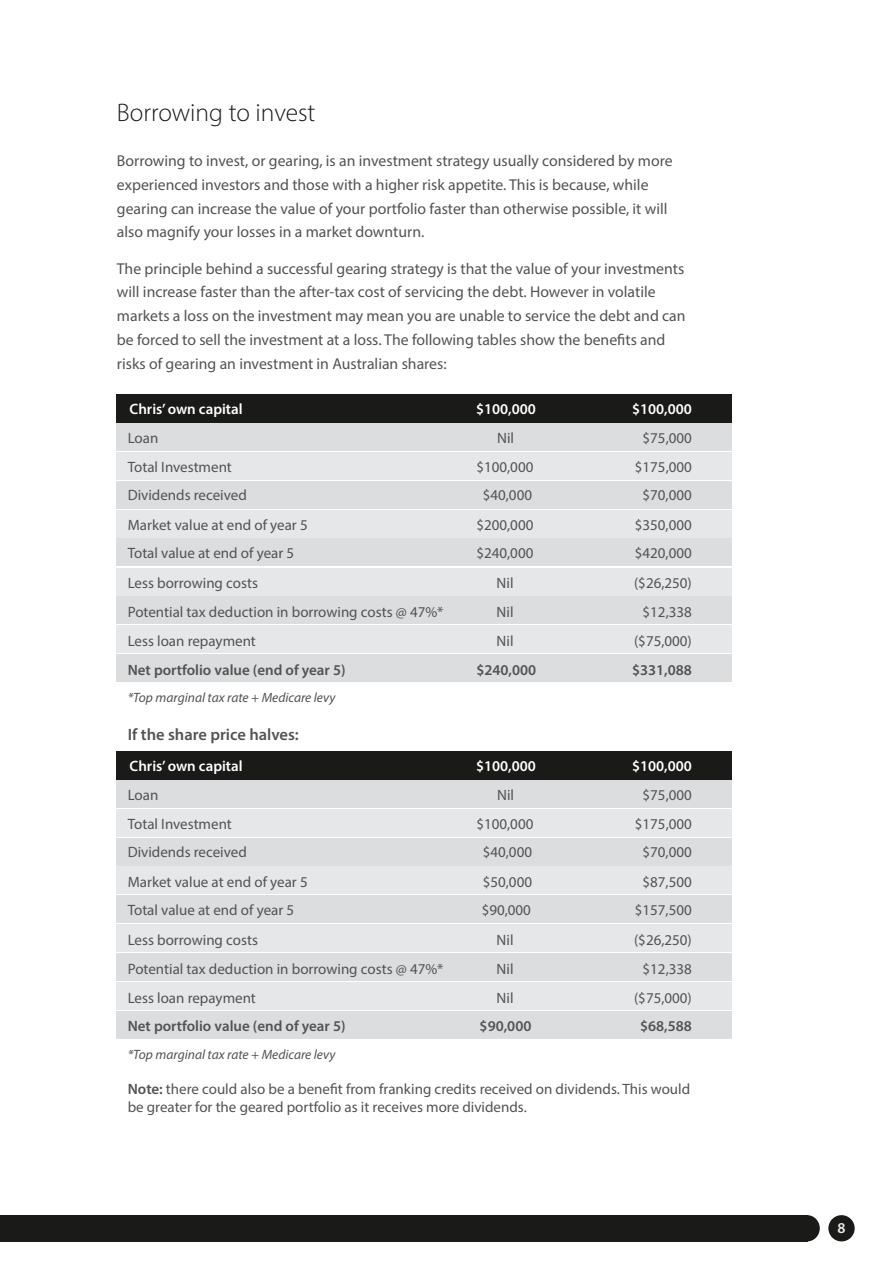
<style>
.page{position:relative;width:893px;height:1263px;background:#fff}
.page>*{position:absolute;margin:0;border:0;box-sizing:border-box;transform-origin:0 0}
.t1{font:300 25.5px "Myriad Pro";color:#1a1a18}
.t2{font:600 16.5px "Myriad Pro";color:#535353}
.t3{font:15.75px/23.7px "Myriad Pro";color:#535353}
.t4{font:15px/18px "Myriad Pro";color:#535353}
.t5{font:600 15px "Myriad Pro";color:#535353}
.t6{font:600 15px "Myriad Pro";color:#fff}
.t7{font:600 15px "Myriad Pro";color:#ebebec}
.t8{font:italic 13.5px "Myriad Pro";color:#535353}
.s1{font-weight:600}
</style>
<div class="page">
<div style="left:0;top:1215px;width:807px;height:26px;background:#1a1a18"></div>
<div style="left:794px;top:1215px;width:26px;height:26px;background:#1a1a18;border-radius:50%"></div>
<div style="left:828px;top:1215px;width:27px;height:26px;background:#1a1a18;border-radius:50%"></div>
<div style="left:116px;top:394px;width:615px;height:28px;background:#1a1a18"></div>
<div style="left:116px;top:751px;width:615px;height:28px;background:#1a1a18"></div>
<div style="left:116px;top:423px;width:615px;height:28px;background:#dcdddf"></div>
<div style="left:116px;top:780px;width:615px;height:27px;background:#dcdddf"></div>
<div style="left:116px;top:597px;width:615px;height:27px;background:#dcdddf"></div>
<div style="left:116px;top:954px;width:615px;height:27px;background:#dcdddf"></div>
<div style="left:116px;top:452px;width:615px;height:28px;background:#e6e7e9"></div>
<div style="left:116px;top:809px;width:615px;height:27px;background:#e6e7e9"></div>
<div style="left:116px;top:626px;width:615px;height:27px;background:#e6e7e9"></div>
<div style="left:116px;top:982px;width:615px;height:28px;background:#e6e7e9"></div>
<div style="left:116px;top:481px;width:615px;height:27px;background:#dcdddf"></div>
<div style="left:116px;top:838px;width:615px;height:27px;background:#dcdddf"></div>
<div style="left:116px;top:654px;width:615px;height:28px;background:#dcdddf"></div>
<div style="left:116px;top:1011px;width:615px;height:27px;background:#dcdddf"></div>
<div style="left:116px;top:510px;width:615px;height:27px;background:#e6e7e9"></div>
<div style="left:116px;top:867px;width:615px;height:27px;background:#e6e7e9"></div>
<div style="left:116px;top:539px;width:615px;height:27px;background:#dcdddf"></div>
<div style="left:116px;top:895px;width:615px;height:28px;background:#dcdddf"></div>
<div style="left:116px;top:568px;width:615px;height:27px;background:#e6e7e9"></div>
<div style="left:116px;top:925px;width:615px;height:27px;background:#e6e7e9"></div>
<h1 class="t1" style="left:117px;top:97px;width:200px">Borrowing to invest</h1>
<p class="t3" style="left:117px;top:149px;width:557px">Borrowing to invest, or gearing, is an investment strategy usually considered by more experienced investors and those with a higher risk appetite. This is because, while gearing can increase the value of your portfolio faster than otherwise possible, it will also magnify your losses in a market downturn.</p>
<p class="t3" style="left:117px;top:256px;width:570px">The principle behind a successful gearing strategy is that the value of your investments will increase faster than the after-tax cost of servicing the debt. However in volatile markets a loss on the investment may mean you are unable to service the debt and can be forced to sell the investment at a loss. The following tables show the benefits and risks of gearing an investment in Australian shares:</p>
<p class="t6" style="left:476px;top:400px;width:61px">$100,000</p>
<p class="t6" style="left:632px;top:400px;width:61px">$100,000</p>
<p class="t6" style="left:130px;top:399px;width:115px">Chris’ own capital</p>
<p class="t4" style="left:128px;top:429px;width:32px">Loan</p>
<p class="t4" style="left:497px;top:429px;width:19px">Nil</p>
<p class="t4" style="left:643px;top:429px;width:51px">$75,000</p>
<p class="t4" style="left:128px;top:458px;width:106px">Total Investment</p>
<p class="t4" style="left:476px;top:458px;width:58px">$100,000</p>
<p class="t4" style="left:635px;top:458px;width:58px">$175,000</p>
<p class="t4" style="left:128px;top:486px;width:121px">Dividends received</p>
<p class="t4" style="left:483px;top:486px;width:51px">$40,000</p>
<p class="t4" style="left:643px;top:486px;width:51px">$70,000</p>
<p class="t4" style="left:128px;top:516px;width:181px">Market value at end of year 5</p>
<p class="t4" style="left:476px;top:516px;width:58px">$200,000</p>
<p class="t4" style="left:635px;top:516px;width:58px">$350,000</p>
<p class="t4" style="left:128px;top:544px;width:168px">Total value at end of year 5</p>
<p class="t4" style="left:476px;top:544px;width:58px">$240,000</p>
<p class="t4" style="left:635px;top:543px;width:58px">$420,000</p>
<p class="t4" style="left:128px;top:574px;width:132px">Less borrowing costs</p>
<p class="t4" style="left:497px;top:574px;width:19px">Nil</p>
<p class="t4" style="left:634px;top:574px;width:59px">($26,250)</p>
<p class="t4" style="left:128px;top:603px;width:317px">Potential tax deduction in borrowing costs @ 47%*</p>
<p class="t4" style="left:497px;top:603px;width:19px">Nil</p>
<p class="t4" style="left:643px;top:603px;width:51px">$12,338</p>
<p class="t4" style="left:128px;top:631px;width:130px">Less loan repayment</p>
<p class="t4" style="left:497px;top:631px;width:19px">Nil</p>
<p class="t4" style="left:634px;top:631px;width:59px">($75,000)</p>
<p class="t5" style="left:128px;top:660px;width:219px">Net portfolio value (end of year 5)</p>
<p class="t5" style="left:476px;top:660px;width:61px">$240,000</p>
<p class="t5" style="left:632px;top:660px;width:61px">$331,088</p>
<p class="t8" style="left:128px;top:689px;width:209px">*Top marginal tax rate + Medicare levy</p>
<p class="t2" style="left:128px;top:723px;width:173px">If the share price halves:</p>
<p class="t6" style="left:130px;top:756px;width:115px">Chris’ own capital</p>
<p class="t6" style="left:476px;top:756px;width:61px">$100,000</p>
<p class="t6" style="left:632px;top:756px;width:61px">$100,000</p>
<p class="t4" style="left:128px;top:786px;width:32px">Loan</p>
<p class="t4" style="left:497px;top:786px;width:19px">Nil</p>
<p class="t4" style="left:643px;top:786px;width:51px">$75,000</p>
<p class="t4" style="left:128px;top:814px;width:106px">Total Investment</p>
<p class="t4" style="left:476px;top:814px;width:58px">$100,000</p>
<p class="t4" style="left:635px;top:814px;width:58px">$175,000</p>
<p class="t4" style="left:128px;top:843px;width:121px">Dividends received</p>
<p class="t4" style="left:483px;top:843px;width:51px">$40,000</p>
<p class="t4" style="left:643px;top:843px;width:51px">$70,000</p>
<p class="t4" style="left:128px;top:872px;width:181px">Market value at end of year 5</p>
<p class="t4" style="left:483px;top:872px;width:51px">$50,000</p>
<p class="t4" style="left:643px;top:872px;width:51px">$87,500</p>
<p class="t4" style="left:128px;top:901px;width:168px">Total value at end of year 5</p>
<p class="t4" style="left:482px;top:901px;width:51px">$90,000</p>
<p class="t4" style="left:635px;top:900px;width:58px">$157,500</p>
<p class="t4" style="left:128px;top:930px;width:132px">Less borrowing costs</p>
<p class="t4" style="left:497px;top:930px;width:19px">Nil</p>
<p class="t4" style="left:634px;top:930px;width:59px">($26,250)</p>
<p class="t4" style="left:128px;top:959px;width:317px">Potential tax deduction in borrowing costs @ 47%*</p>
<p class="t4" style="left:497px;top:959px;width:19px">Nil</p>
<p class="t4" style="left:643px;top:959px;width:51px">$12,338</p>
<p class="t4" style="left:128px;top:988px;width:130px">Less loan repayment</p>
<p class="t4" style="left:497px;top:988px;width:19px">Nil</p>
<p class="t4" style="left:634px;top:988px;width:59px">($75,000)</p>
<p class="t5" style="left:128px;top:1017px;width:219px">Net portfolio value (end of year 5)</p>
<p class="t5" style="left:480px;top:1017px;width:53px">$90,000</p>
<p class="t5" style="left:640px;top:1017px;width:53px">$68,588</p>
<p class="t8" style="left:128px;top:1046px;width:209px">*Top marginal tax rate + Medicare levy</p>
<p class="t4" style="left:128px;top:1079px;width:564px"><span class="s1">Note:</span> there could also be a benefit from franking credits received on dividends. This would be greater for the geared portfolio as it receives more dividends.</p>
<p class="t7" style="left:837px;top:1219px;width:10px">8</p>
</div>
